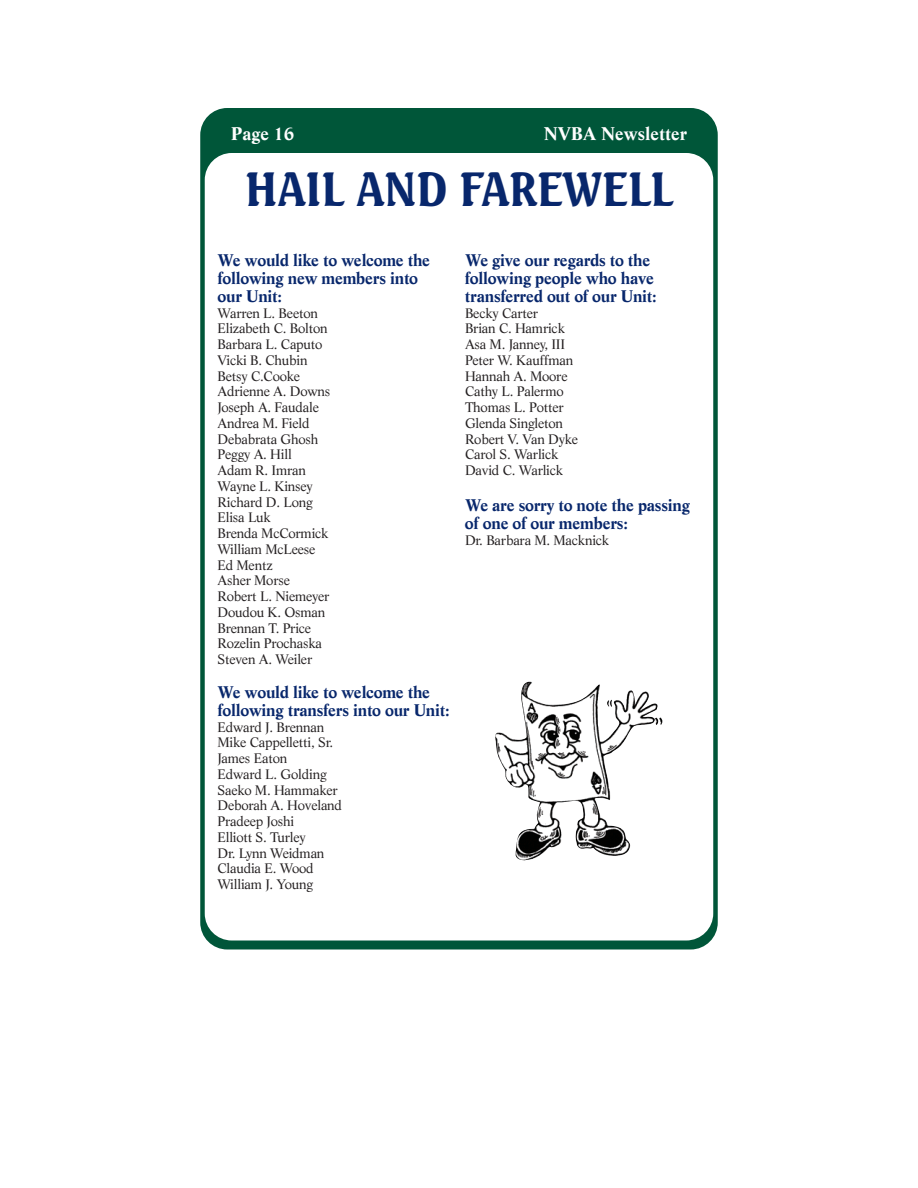
<style>
.page{position:relative;width:918px;height:1188px;background:#fff}
.page>*{position:absolute;margin:0;border:0;box-sizing:border-box;transform-origin:0 0}
.t1{font:700 46.5px "Seagull BT";letter-spacing:-.015em;color:#08276c}
.t2{font:700 18px "Life";color:#fff}
.t3{font:700 16.5px/18px "Life";letter-spacing:-.015em;color:#08276c}
.t4{font:13.5px/15.8px "Life";letter-spacing:-.015em;color:#231f20}
</style>
<div class="page">
<div style="left:200px;top:108px;width:518px;height:842px;background:#005639;border-radius:27px"></div>
<div style="left:205px;top:153px;width:508px;height:787px;background:#fff;border-radius:27px"></div>
<img style="left:495px;top:681px;width:168px;height:180px">
<h2 class="t2" style="left:231px;top:126px;width:65px">Page 16</h2>
<h2 class="t2" style="left:544px;top:126px;width:144px">NVBA Newsletter</h2>
<h1 class="t1" style="left:245px;top:169px;width:430px">HAIL AND FAREWELL</h1>
<p class="t3" style="left:217px;top:253px;width:214px">We would like to welcome the following new members into our Unit:</p>
<p class="t4" style="left:217px;top:306px;width:114px">Warren L. Beeton<br>Elizabeth C. Bolton<br>Barbara L. Caputo<br>Vicki B. Chubin<br>Betsy C.Cooke<br>Adrienne A. Downs<br>Joseph A. Faudale<br>Andrea M. Field<br>Debabrata Ghosh<br>Peggy A. Hill<br>Adam R. Imran<br>Wayne L. Kinsey<br>Richard D. Long<br>Elisa Luk<br>Brenda McCormick<br>William McLeese<br>Ed Mentz<br>Asher Morse<br>Robert L. Niemeyer<br>Doudou K. Osman<br>Brennan T. Price<br>Rozelin Prochaska<br>Steven A. Weiler</p>
<p class="t3" style="left:217px;top:685px;width:234px">We would like to welcome the following transfers into our Unit:</p>
<p class="t4" style="left:217px;top:720px;width:126px">Edward J. Brennan<br>Mike Cappelletti, Sr.<br>James Eaton<br>Edward L. Golding<br>Saeko M. Hammaker<br>Deborah A. Hoveland<br>Pradeep Joshi<br>Elliott S. Turley<br>Dr. Lynn Weidman<br>Claudia E. Wood<br>William J. Young</p>
<p class="t3" style="left:465px;top:253px;width:193px">We give our regards to the following people who have transferred out of our Unit:</p>
<p class="t4" style="left:465px;top:306px;width:115px">Becky Carter<br>Brian C. Hamrick<br>Asa M. Janney, III<br>Peter W. Kauffman<br>Hannah A. Moore<br>Cathy L. Palermo<br>Thomas L. Potter<br>Glenda Singleton<br>Robert V. Van Dyke<br>Carol S. Warlick<br>David C. Warlick</p>
<p class="t3" style="left:465px;top:498px;width:227px">We are sorry to note the passing of one of our members:</p>
<p class="t4" style="left:465px;top:533px;width:146px">Dr. Barbara M. Macknick</p>
</div>
